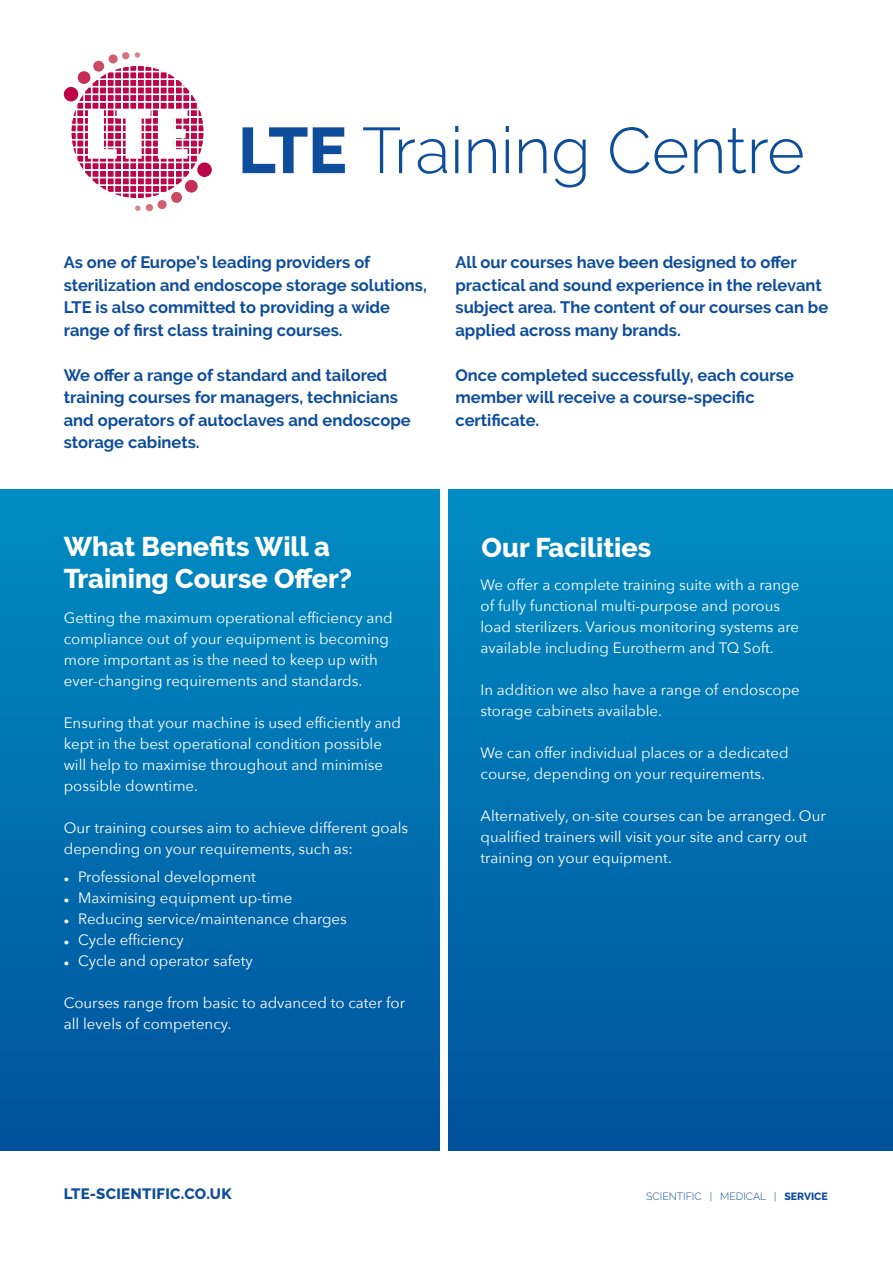
<style>
.page{position:relative;width:893px;height:1263px;background:#fff}
.page>*{position:absolute;margin:0;border:0;box-sizing:border-box;transform-origin:0 0}
.t1{font:300 64.5px "Raleway";color:#0d4d9b}
.t2{font:800 27px "Raleway";color:#fff}
.t3{font:700 16.5px/22.5px "Raleway";color:#0d4d9b}
.t4{font:15px/21px "Avenir Next";color:#fff}
.t5{font:800 15px "Raleway";letter-spacing:.02em;color:#0d4d9b}
.t6{font:300 10.5px "Raleway";color:#0d4d9b}
.s1{font-weight:800}
.s2{font-family:"Arial";font-weight:900;font-size:9px}
</style>
<div class="page">
<div style="left:0;top:490px;width:893px;height:660px;background:linear-gradient(to bottom,#008cc4,#00519c)"></div>
<svg style="left:71px;top:65px;width:133px;height:134px"></svg>
<div style="left:185px;top:180px;width:13px;height:13px;background:#c32d56;border-radius:50%"></div>
<div style="left:171px;top:192px;width:11px;height:11px;background:#ca4a63;border-radius:50%"></div>
<svg style="left:135px;top:205px;width:5px;height:6px"></svg>
<div style="left:197px;top:162px;width:15px;height:15px;background:#bd064a;border-radius:50%"></div>
<div style="left:158px;top:200px;width:9px;height:9px;background:#cf6071;border-radius:50%"></div>
<div style="left:146px;top:204px;width:7px;height:7px;background:#d5747f;border-radius:50%"></div>
<div style="left:78px;top:71px;width:12px;height:13px;background:#c32d56;border-radius:50%"></div>
<div style="left:93px;top:61px;width:11px;height:11px;background:#ca4a63;border-radius:50%"></div>
<svg style="left:135px;top:52px;width:5px;height:6px"></svg>
<div style="left:64px;top:87px;width:14px;height:14px;background:#bd064a;border-radius:50%"></div>
<div style="left:109px;top:54px;width:9px;height:9px;background:#cf6071;border-radius:50%"></div>
<div style="left:122px;top:52px;width:7px;height:7px;background:#d5747f;border-radius:50%"></div>
<div style="left:440px;top:484px;width:8px;height:779px;background:#fff"></div>
<p class="t1" style="left:238px;top:113px;width:568px"><span class="s1">LTE</span> Training Centre</p>
<p class="t3" style="left:64px;top:251px;width:365px">As one of Europe’s leading providers of sterilization and endoscope storage solutions, LTE is also committed to providing a wide range of first class training courses.</p>
<p class="t3" style="left:64px;top:364px;width:348px">We offer a range of standard and tailored training courses for managers, technicians and operators of autoclaves and endoscope storage cabinets.</p>
<p class="t3" style="left:455px;top:251px;width:374px">All our courses have been designed to offer practical and sound experience in the relevant subject area. The content of our courses can be applied across many brands.</p>
<p class="t3" style="left:455px;top:364px;width:340px">Once completed successfully, each course member will receive a course-specific certificate.</p>
<p class="t2" style="left:64px;top:531px;width:268px">What Benefits Will a</p>
<p class="t2" style="left:64px;top:563px;width:290px">Training Course Offer?</p>
<p class="t4" style="left:64px;top:606px;width:330px">Getting the maximum operational efficiency and compliance out of your equipment is becoming more important as is the need to keep up with ever-changing requirements and standards.</p>
<p class="t4" style="left:64px;top:711px;width:339px">Ensuring that your machine is used efficiently and kept in the best operational condition possible will help to maximise throughout and minimise possible downtime.</p>
<p class="t4" style="left:64px;top:816px;width:346px">Our training courses aim to achieve different goals depending on your requirements, such as:</p>
<p class="t4" style="left:64px;top:866px;width:194px"><span class="s2">●</span> Professional development</p>
<p class="t4" style="left:64px;top:887px;width:230px"><span class="s2">●</span> Maximising equipment up-time</p>
<p class="t4" style="left:64px;top:908px;width:285px"><span class="s2">●</span> Reducing service/maintenance charges</p>
<p class="t4" style="left:64px;top:929px;width:122px"><span class="s2">●</span> Cycle efficiency</p>
<p class="t4" style="left:64px;top:950px;width:191px"><span class="s2">●</span> Cycle and operator safety</p>
<p class="t4" style="left:64px;top:992px;width:343px">Courses range from basic to advanced to cater for all levels of competency.</p>
<p class="t2" style="left:482px;top:532px;width:171px">Our Facilities</p>
<p class="t4" style="left:480px;top:574px;width:320px">We offer a complete training suite with a range of fully functional multi-purpose and porous load sterilizers. Various monitoring systems are available including Eurotherm and TQ Soft.</p>
<p class="t4" style="left:480px;top:679px;width:321px">In addition we also have a range of endoscope storage cabinets available.</p>
<p class="t4" style="left:480px;top:742px;width:310px">We can offer individual places or a dedicated course, depending on your requirements.</p>
<p class="t4" style="left:480px;top:805px;width:347px">Alternatively, on-site courses can be arranged. Our qualified trainers will visit your site and carry out training on your equipment.</p>
<p class="t5" style="left:64px;top:1185px;width:169px">LTE-SCIENTIFIC.CO.UK</p>
<p class="t6" style="left:646px;top:1190px;width:183px">SCIENTIFIC | MEDICAL | <span class="s1">SERVICE</span></p>
</div>
